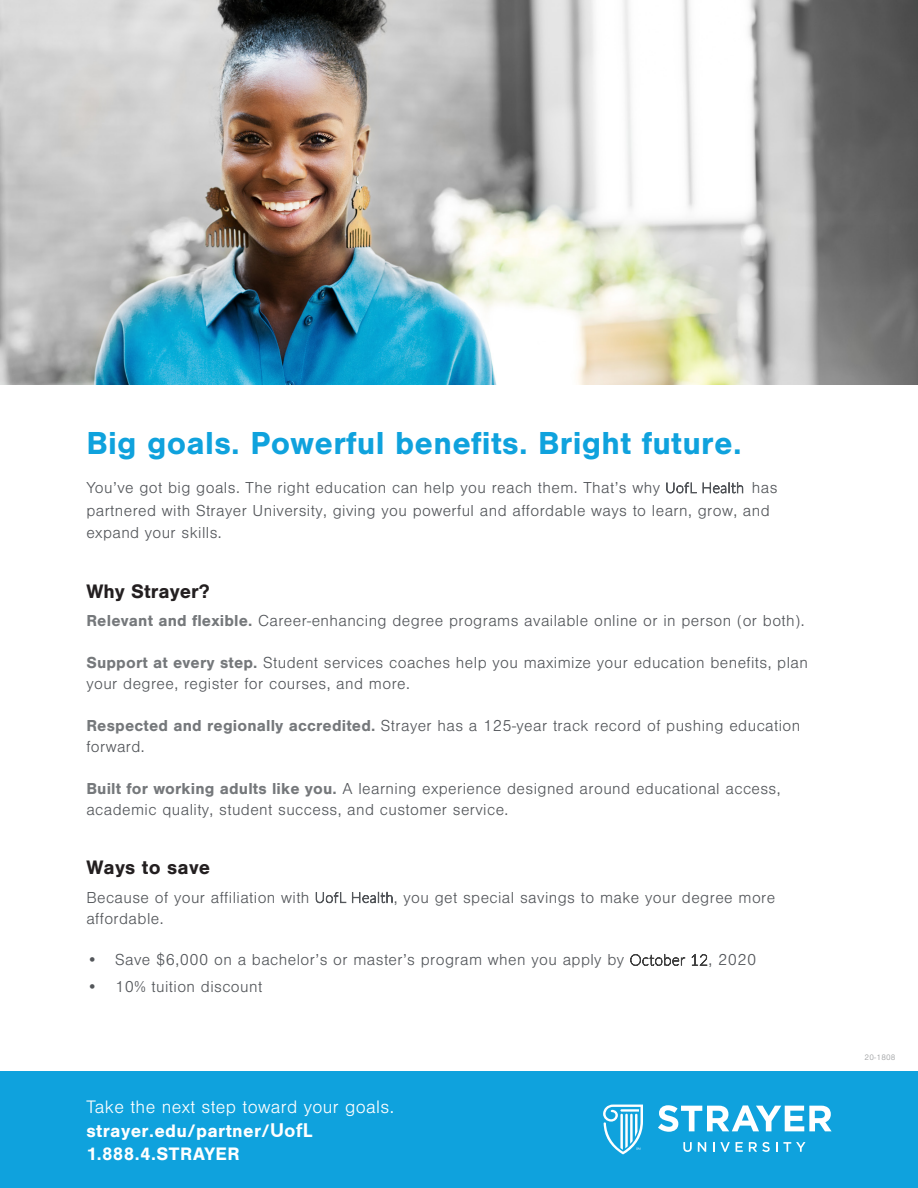
<style>
.page{position:relative;width:918px;height:1188px;background:#fff}
.page>*{position:absolute;margin:0;border:0;box-sizing:border-box;transform-origin:0 0}
.t1{font:700 33px "Nimbus San";letter-spacing:.01em;color:#0fa2dd}
.t2{font:700 20.25px "Nimbus San";color:#231f20}
.t3{font:700 18.75px/23.4px "Nimbus San";letter-spacing:.02em;color:#fff}
.t4{font:300 16.5px/21px "Nimbus San";letter-spacing:.025em;color:#53565a}
.t5{font:300 8.25px "Nimbus San";letter-spacing:.025em;color:#989a9c}
.s1{font-family:"Lato";font-weight:100;font-size:14.25px}
.s2{font-weight:700;color:#75787b}
.s3{font-family:"Lato";font-weight:100;font-size:15px;color:#404040}
.s4{font-weight:300}
.s5{font-family:"Lato";font-weight:800}
</style>
<div class="page">
<div style="left:0;top:1071px;width:918px;height:117px;background:#0fa2dd"></div>
<svg style="left:683px;top:1142px;width:9px;height:10px"></svg>
<svg style="left:698px;top:1142px;width:8px;height:10px"></svg>
<svg style="left:713px;top:1142px;width:17px;height:10px"></svg>
<svg style="left:736px;top:1142px;width:7px;height:10px"></svg>
<svg style="left:749px;top:1142px;width:21px;height:10px"></svg>
<svg style="left:776px;top:1142px;width:30px;height:10px"></svg>
<svg style="left:603px;top:1105px;width:40px;height:49px"></svg>
<svg style="left:658px;top:1105px;width:174px;height:27px"></svg>
<img style="left:0;top:0;width:918px;height:384px">
<p class="t1" style="left:86px;top:424px;width:657px">Big goals. Powerful benefits. Bright future.</p>
<p class="t4" style="left:86px;top:477px;width:693px;line-height:22.6px">You’ve got big goals. The right education can help you reach them. That’s why <span class="s1">UofL Health</span> has partnered with Strayer University, giving you powerful and affordable ways to learn, grow, and expand your skills.</p>
<p class="t2" style="left:86px;top:580px;width:125px">Why Strayer?</p>
<p class="t4" style="left:86px;top:611px;width:720px"><span class="s2">Relevant and flexible.</span> Career-enhancing degree programs available online or in person (or both).</p>
<p class="t4" style="left:86px;top:653px;width:723px"><span class="s2">Support at every step.</span> Student services coaches help you maximize your education benefits, plan your degree, register for courses, and more.</p>
<p class="t4" style="left:86px;top:716px;width:715px"><span class="s2">Respected and regionally accredited.</span> Strayer has a 125-year track record of pushing education forward.</p>
<p class="t4" style="left:86px;top:779px;width:696px"><span class="s2">Built for working adults like you.</span> A learning experience designed around educational access, academic quality, student success, and customer service.</p>
<p class="t2" style="left:86px;top:856px;width:125px">Ways to save</p>
<p class="t4" style="left:86px;top:887px;width:690px">Because of your affiliation with <span class="s1">UofL Health</span>, you get special savings to make your degree more affordable.</p>
<p class="t4" style="left:87px;top:950px;width:671px">• Save $6,000 on a bachelor’s or master’s program when you apply by <span class="s3">October 12</span>, 2020</p>
<p class="t4" style="left:87px;top:977px;width:177px">• 10% tuition discount</p>
<p class="t3" style="left:86px;top:1096px;width:309px"><span class="s4">Take the next step toward your goals. </span>strayer.edu/partner/<span class="s5">UofL<br></span>1.888.4.STRAYER</p>
<p class="t5" style="left:865px;top:1053px;width:32px">20-1808</p>
</div>
